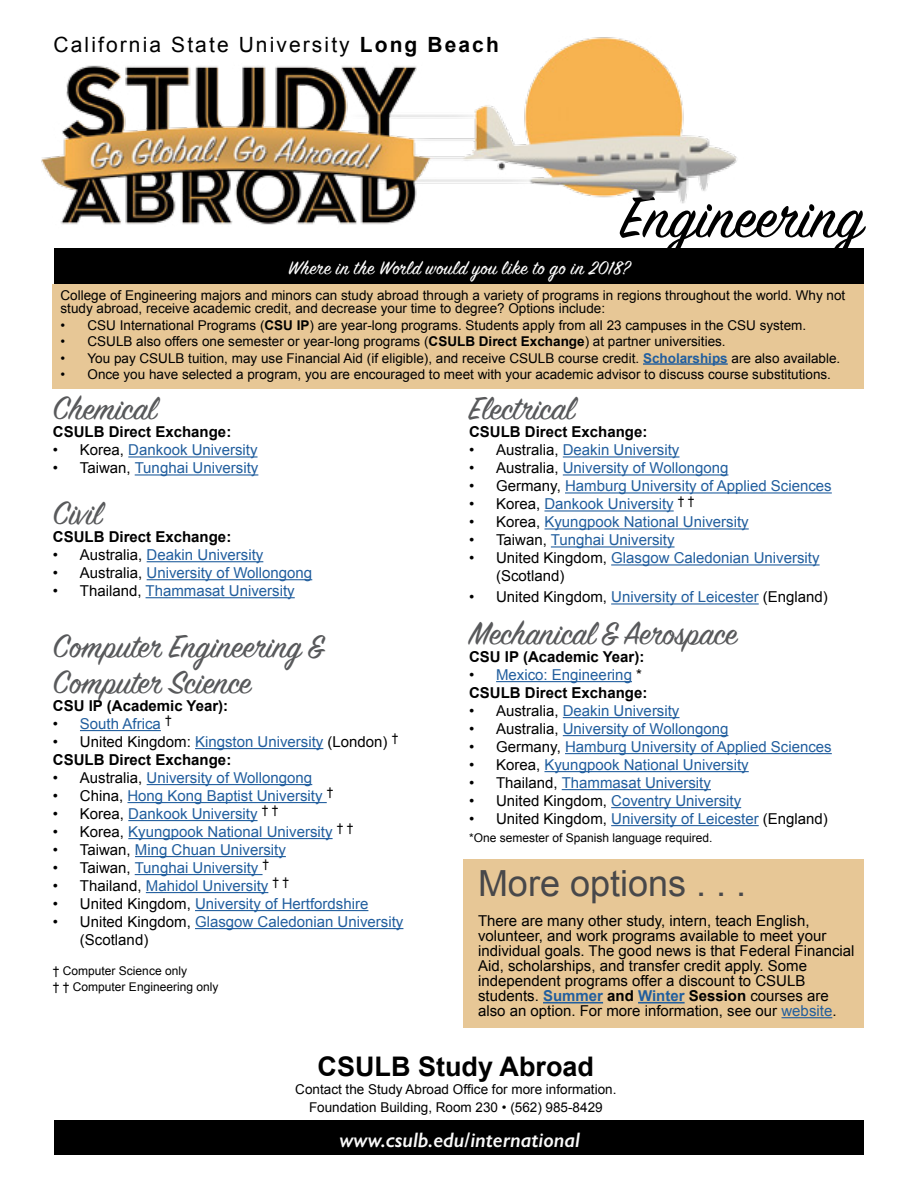
<style>
.page{position:relative;width:918px;height:1188px;background:#fff}
.page>*{position:absolute;margin:0;border:0;box-sizing:border-box;transform-origin:0 0}
.t1{font:66px "Sign Painter House Script";color:#000}
.t2{font:36px/36px "Sign Painter House Script";color:#58595b}
.t3{font:36px "Arial";color:#48484a}
.t4{font:700 27px "Arial";color:#000}
.t5{font:21px "Sign Painter House Script";letter-spacing:.03em;color:#fff}
.t6{font:21px "Arial";letter-spacing:.1em;color:#000}
.t7{font:italic 600 21px "Gill Sans";color:#fafafa}
.t8{font:15px/18px "Arial";color:#215e9e}
.t9{font:15px/15px "Arial";color:#000}
.t10{font:700 15px/18px "Arial";color:#000}
.t11{font:13.5px/18px "Arial";color:#000;text-align:center}
.t12{font:12px/16.5px "Arial";color:#000}
.s1{font-weight:700}
.s2{font-weight:700;color:#215e9e}
.s3{color:#000}
.s4{color:#215e9e}
.s5{font-weight:400}
.s6{font-weight:400;color:#215e9e}
</style>
<div class="page">
<div style="left:55px;top:1120px;width:809px;height:35px;background:#000"></div>
<div style="left:54px;top:248px;width:810px;height:36px;background:#000"></div>
<hr style="left:80px;top:730px;width:81px;height:1px;background:#215e9e">
<hr style="left:195px;top:748px;width:128px;height:1px;background:#215e9e">
<hr style="left:147px;top:784px;width:165px;height:1px;background:#215e9e">
<hr style="left:127px;top:802px;width:200px;height:1px;background:#215e9e">
<hr style="left:128px;top:820px;width:130px;height:1px;background:#215e9e">
<hr style="left:128px;top:838px;width:205px;height:1px;background:#215e9e">
<hr style="left:135px;top:856px;width:151px;height:1px;background:#215e9e">
<hr style="left:135px;top:874px;width:128px;height:1px;background:#215e9e">
<hr style="left:146px;top:892px;width:122px;height:1px;background:#215e9e">
<hr style="left:195px;top:910px;width:173px;height:1px;background:#215e9e">
<hr style="left:195px;top:928px;width:208px;height:1px;background:#215e9e">
<img style="left:41px;top:37px;width:696px;height:188px">
<div style="left:53px;top:284px;width:811px;height:105px;background:#e7c796"></div>
<hr style="left:643px;top:363px;width:85px;height:2px;background:#215e9e">
<div style="left:463px;top:860px;width:401px;height:168px;background:#e7c796"></div>
<hr style="left:543px;top:1002px;width:60px;height:1px;background:#215e9e">
<hr style="left:638px;top:1002px;width:47px;height:1px;background:#215e9e">
<hr style="left:781px;top:1017px;width:51px;height:1px;background:#215e9e">
<hr style="left:563px;top:456px;width:117px;height:2px;background:#215e9e">
<hr style="left:563px;top:474px;width:165px;height:2px;background:#215e9e">
<hr style="left:565px;top:492px;width:267px;height:2px;background:#215e9e">
<hr style="left:544px;top:510px;width:130px;height:2px;background:#215e9e">
<hr style="left:544px;top:528px;width:205px;height:2px;background:#215e9e">
<hr style="left:551px;top:546px;width:124px;height:2px;background:#215e9e">
<hr style="left:611px;top:564px;width:209px;height:2px;background:#215e9e">
<hr style="left:611px;top:603px;width:148px;height:2px;background:#215e9e">
<hr style="left:147px;top:561px;width:116px;height:1px;background:#215e9e">
<hr style="left:147px;top:579px;width:165px;height:1px;background:#215e9e">
<hr style="left:146px;top:597px;width:149px;height:1px;background:#215e9e">
<hr style="left:128px;top:456px;width:130px;height:2px;background:#215e9e">
<hr style="left:135px;top:474px;width:123px;height:2px;background:#215e9e">
<hr style="left:496px;top:681px;width:136px;height:1px;background:#215e9e">
<hr style="left:563px;top:717px;width:117px;height:1px;background:#215e9e">
<hr style="left:563px;top:735px;width:165px;height:1px;background:#215e9e">
<hr style="left:565px;top:753px;width:267px;height:1px;background:#215e9e">
<hr style="left:544px;top:771px;width:205px;height:1px;background:#215e9e">
<hr style="left:562px;top:789px;width:149px;height:1px;background:#215e9e">
<hr style="left:611px;top:807px;width:130px;height:1px;background:#215e9e">
<hr style="left:611px;top:825px;width:148px;height:1px;background:#215e9e">
<h3 class="t6" style="left:54px;top:31px;width:447px">California State University <span class="s1">Long Beach</span></h3>
<h1 class="t1" style="left:621px;top:176px;width:244px">Engineering</h1>
<p class="t11" style="left:61px;top:288px;width:786px;line-height:13.5px;text-align:left">College of Engineering majors and minors can study abroad through a variety of programs in regions throughout the world. Why not study abroad, receive academic credit, and decrease your time to degree? Options include:</p>
<p class="t11" style="left:61px;top:316px;width:747px">• CSU International Programs (<span class="s1">CSU IP</span>) are year-long programs. Students apply from all 23 campuses in the CSU system.</p>
<p class="t11" style="left:61px;top:333px;width:667px">• CSULB also offers one semester or year-long programs (<span class="s1">CSULB Direct Exchange</span>) at partner universities.</p>
<p class="t11" style="left:61px;top:349px;width:781px">• You pay CSULB tuition, may use Financial Aid (if eligible), and receive CSULB course credit. <span class="s2">Scholarships</span> are also available.</p>
<p class="t11" style="left:61px;top:365px;width:772px">• Once you have selected a program, you are encouraged to meet with your academic advisor to discuss course substitutions.</p>
<h3 class="t5" style="left:288px;top:254px;width:343px">Where in the World would you like to go in 2018?</h3>
<h2 class="t2" style="left:53px;top:394px;width:105px">Chemical</h2>
<p class="t10" style="left:53px;top:424px;width:180px">CSULB Direct Exchange:</p>
<p class="t8" style="left:53px;top:441px;width:206px"><span class="s3">• Korea,</span> Dankook University</p>
<p class="t8" style="left:53px;top:459px;width:207px"><span class="s3">• Taiwan,</span> Tunghai University</p>
<h2 class="t2" style="left:53px;top:499px;width:50px">Civil</h2>
<p class="t10" style="left:53px;top:528px;width:180px">CSULB Direct Exchange:</p>
<p class="t8" style="left:53px;top:546px;width:212px"><span class="s3">• Australia,</span> Deakin University</p>
<p class="t8" style="left:53px;top:564px;width:261px"><span class="s3">• Australia,</span> University of Wollongong</p>
<p class="t8" style="left:53px;top:582px;width:243px"><span class="s3">• Thailand,</span> Thammasat University</p>
<h2 class="t2" style="left:53px;top:631px;width:274px">Computer Engineering &amp;<br>Computer Science</h2>
<p class="t10" style="left:53px;top:697px;width:177px">CSU IP (Academic Year):</p>
<p class="t8" style="left:53px;top:715px;width:120px"><span class="s3">•</span> South Africa <sup>†</sup></p>
<p class="t9" style="left:53px;top:733px;width:347px;line-height:18px">• United Kingdom: <span class="s4">Kingston University</span> (London) <sup>†<br></sup><span class="s1">CSULB Direct Exchange:</span></p>
<p class="t8" style="left:53px;top:769px;width:261px"><span class="s3">• Australia,</span> University of Wollongong</p>
<p class="t8" style="left:53px;top:787px;width:282px"><span class="s3">• China,</span> Hong Kong Baptist University <sup>†</sup></p>
<p class="t8" style="left:53px;top:805px;width:227px"><span class="s3">• Korea,</span> Dankook University <sup>†</sup> <sup>†</sup></p>
<p class="t8" style="left:53px;top:823px;width:302px"><span class="s3">• Korea,</span> Kyungpook National University <sup>†</sup> <sup>†</sup></p>
<p class="t8" style="left:53px;top:841px;width:234px"><span class="s3">• Taiwan,</span> Ming Chuan University</p>
<p class="t8" style="left:53px;top:859px;width:218px"><span class="s3">• Taiwan,</span> Tunghai University <sup>†</sup></p>
<p class="t8" style="left:53px;top:877px;width:238px"><span class="s3">• Thailand,</span> Mahidol University <sup>†</sup> <sup>†</sup></p>
<p class="t8" style="left:53px;top:895px;width:317px"><span class="s3">• United Kingdom,</span> University of Hertfordshire</p>
<p class="t8" style="left:80px;top:913px;width:325px;text-indent:-27px"><span class="s3">• United Kingdom,</span> Glasgow Caledonian University <span class="s3">(Scotland)</span></p>
<p class="t12" style="left:53px;top:963px;width:167px">† Computer Science only<br>† † Computer Engineering only</p>
<h2 class="t2" style="left:469px;top:394px;width:107px">Electrical</h2>
<p class="t10" style="left:469px;top:424px;width:180px">CSULB Direct Exchange:</p>
<p class="t8" style="left:469px;top:441px;width:212px"><span class="s3">• Australia,</span> Deakin University</p>
<p class="t8" style="left:469px;top:459px;width:261px"><span class="s3">• Australia,</span> University of Wollongong</p>
<p class="t8" style="left:469px;top:477px;width:364px"><span class="s3">• Germany,</span> Hamburg University of Applied Sciences</p>
<p class="t8" style="left:469px;top:495px;width:227px"><span class="s3">• Korea,</span> Dankook University <sup>†</sup> <sup>†</sup></p>
<p class="t8" style="left:469px;top:513px;width:281px"><span class="s3">• Korea,</span> Kyungpook National University</p>
<p class="t8" style="left:469px;top:531px;width:207px"><span class="s3">• Taiwan,</span> Tunghai University</p>
<p class="t8" style="left:496px;top:549px;width:325px;text-indent:-27px"><span class="s3">• United Kingdom,</span> Glasgow Caledonian University <span class="s3">(Scotland)</span></p>
<p class="t9" style="left:469px;top:590px;width:360px">• United Kingdom, <span class="s4">University of Leicester</span> (England)</p>
<h2 class="t2" style="left:469px;top:618px;width:269px">Mechanical &amp; Aerospace</h2>
<p class="t10" style="left:469px;top:648px;width:177px">CSU IP (Academic Year):</p>
<p class="t10" style="left:469px;top:666px;width:180px"><span class="s5">•</span> <span class="s6">Mexico: Engineering</span> <span class="s5">*<br></span>CSULB Direct Exchange:</p>
<p class="t8" style="left:469px;top:702px;width:212px"><span class="s3">• Australia,</span> Deakin University</p>
<p class="t8" style="left:469px;top:720px;width:261px"><span class="s3">• Australia,</span> University of Wollongong</p>
<p class="t8" style="left:469px;top:738px;width:364px"><span class="s3">• Germany,</span> Hamburg University of Applied Sciences</p>
<p class="t8" style="left:469px;top:756px;width:281px"><span class="s3">• Korea,</span> Kyungpook National University</p>
<p class="t8" style="left:469px;top:774px;width:243px"><span class="s3">• Thailand,</span> Thammasat University</p>
<p class="t8" style="left:469px;top:792px;width:274px"><span class="s3">• United Kingdom,</span> Coventry University</p>
<p class="t9" style="left:469px;top:811px;width:360px">• United Kingdom, <span class="s4">University of Leicester</span> (England)</p>
<p class="t12" style="left:469px;top:830px;width:245px">*One semester of Spanish language required.</p>
<h2 class="t3" style="left:478px;top:860px;width:270px">More options . . .</h2>
<p class="t9" style="left:478px;top:914px;width:378px">There are many other study, intern, teach English, volunteer, and work programs available to meet your individual goals. The good news is that Federal Financial Aid, scholarships, and transfer credit apply. Some independent programs offer a discount to CSULB students. <span class="s2">Summer</span> <span class="s1">and</span> <span class="s2">Winter</span> <span class="s1">Session</span> courses are also an option. For more information, see our <span class="s4">website</span>.</p>
<h3 class="t4" style="left:318px;top:1049px;width:278px">CSULB Study Abroad</h3>
<p class="t11" style="left:295px;top:1081px;width:323px">Contact the Study Abroad Office for more information.<br>Foundation Building, Room 230 • (562) 985-8429</p>
<h3 class="t7" style="left:339px;top:1127px;width:242px">www.csulb.edu/international</h3>
</div>
